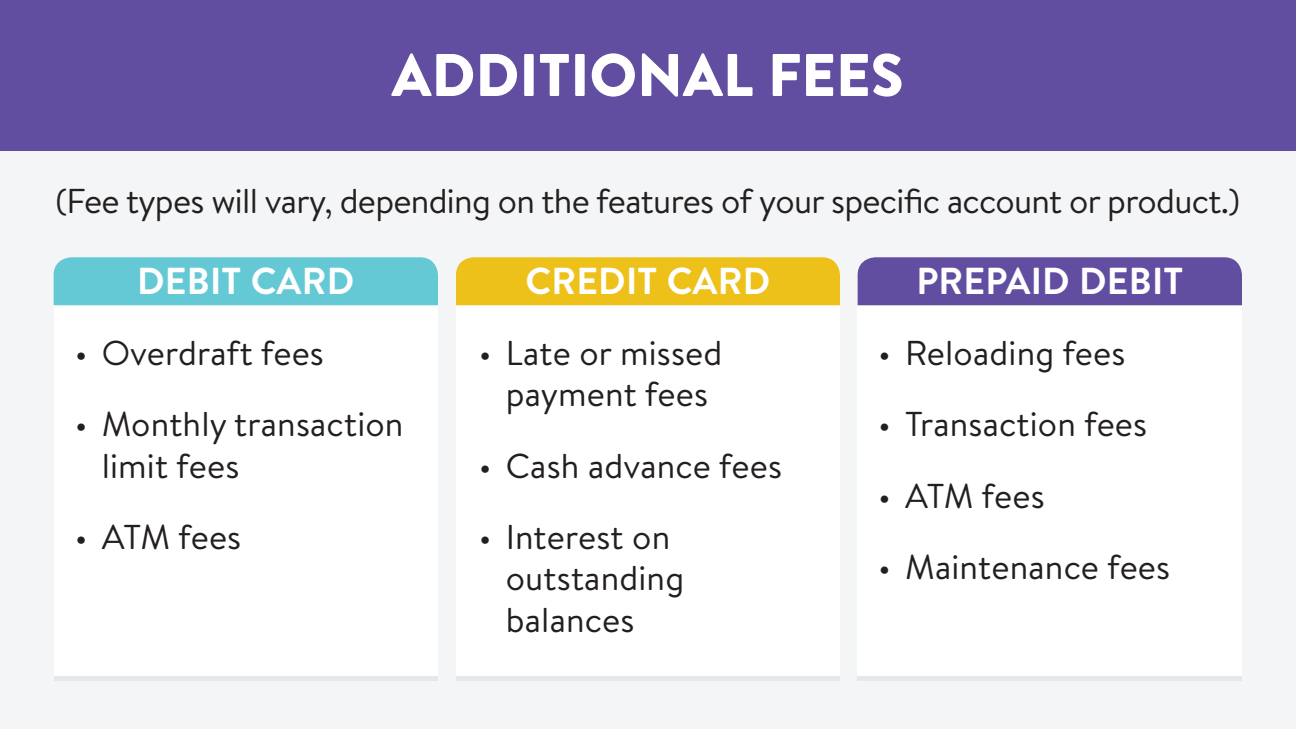
<style>
.page{position:relative;width:1296px;height:729px;background:#f4f5f6}
.page>*{position:absolute;margin:0;border:0;box-sizing:border-box;transform-origin:0 0}
.t1{font:900 60px "Brandon Text";color:#fff}
.t2{font:700 37.5px "Brandon Text";letter-spacing:.005em;color:#fff}
.t3{font:34.5px/41.4px "Brandon Text";letter-spacing:.005em;color:#231f20}
.t4{font:34.5px "Brandon Text";letter-spacing:-.02em;color:#231f20}
</style>
<div class="page">
<div style="left:0;top:0;width:1296px;height:150px;background:#624ea0"></div>
<div style="left:54px;top:676px;width:384px;height:5px;background:#e5e7ea"></div>
<div style="left:54px;top:305px;width:384px;height:371px;background:#fff"></div>
<div style="left:456px;top:676px;width:384px;height:5px;background:#e5e7ea"></div>
<div style="left:456px;top:305px;width:384px;height:371px;background:#fff"></div>
<div style="left:858px;top:676px;width:384px;height:5px;background:#e5e7ea"></div>
<div style="left:858px;top:305px;width:384px;height:371px;background:#fff"></div>
<div style="left:54px;top:257px;width:384px;height:48px;background:#64c9d5"></div>
<div style="left:456px;top:257px;width:384px;height:48px;background:#edc11a"></div>
<div style="left:858px;top:257px;width:384px;height:48px;background:#624ea0"></div>
<h1 class="t1" style="left:391px;top:33px;width:514px">ADDITIONAL FEES</h1>
<p class="t4" style="left:55px;top:177px;width:1186px">(Fee types will vary, depending on the features of your specific account or product.)</p>
<p class="t2" style="left:137px;top:255px;width:219px">DEBIT CARD</p>
<p class="t2" style="left:526px;top:255px;width:246px">CREDIT CARD</p>
<p class="t2" style="left:916px;top:255px;width:268px">PREPAID DEBIT</p>
<p class="t3" style="left:75px;top:331px;width:251px">• Overdraft fees</p>
<p class="t3" style="left:102px;top:402px;width:303px;text-indent:-27px">• Monthly transaction limit fees</p>
<p class="t3" style="left:75px;top:515px;width:168px">• ATM fees</p>
<p class="t3" style="left:479px;top:331px;width:245px;text-align:center">• Late or missed payment fees</p>
<p class="t3" style="left:479px;top:444px;width:305px">• Cash advance fees</p>
<p class="t3" style="left:506px;top:515px;width:180px;text-indent:-27px">• Interest on outstanding balances</p>
<p class="t3" style="left:878px;top:331px;width:249px">• Reloading fees</p>
<p class="t3" style="left:878px;top:402px;width:271px">• Transaction fees</p>
<p class="t3" style="left:878px;top:474px;width:168px">• ATM fees</p>
<p class="t3" style="left:878px;top:545px;width:294px">• Maintenance fees</p>
</div>
